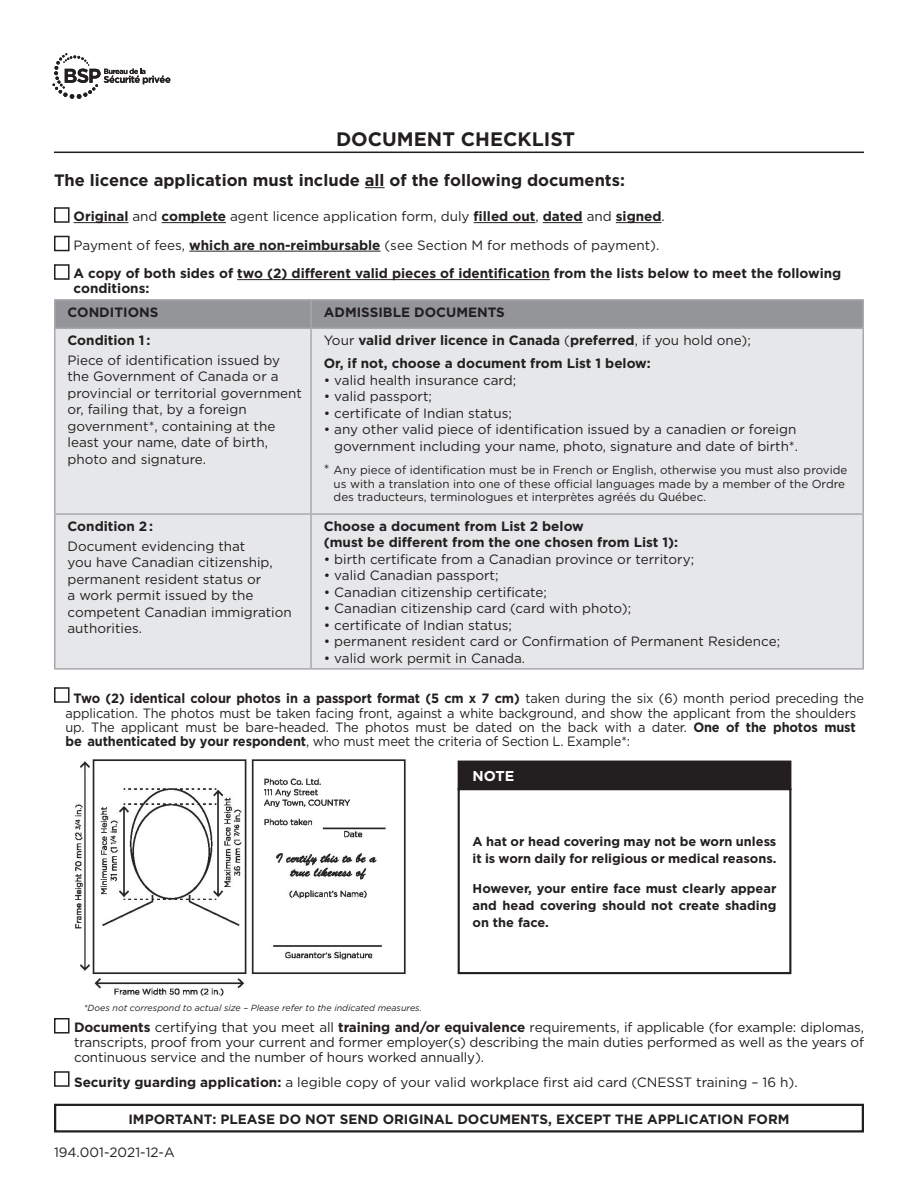
<style>
.page{position:relative;width:918px;height:1188px;background:#fff}
.page>*{position:absolute;margin:0;border:0;box-sizing:border-box;transform-origin:0 0}
.Paragraph_Style_1{font:700 19.5px "Gotham";color:#231f20}
.S-T{font:700 16.5px "Gotham";color:#231f20}
.Texte_corps{font:700 14.25px "Gotham";color:#fff}
.Texte_corps-2{font:13.5px/16.5px "Gotham";color:#231f20}
.Texte_corps-3{font:13.5px/14.5px "Gotham";color:#231f20;scale:.95 1}
.Texte_corps-4{font:700 13.5px/15px "Gotham";color:#231f20}
.S-T-2{font:700 13.5px "Gotham";color:#231f20}
.Texte_corps-5{font:700 12.9px/17.1px "Gotham";color:#231f20}
.Texte_corps-6{font:11.7px/13.5px "Gotham";color:#231f20}
.t1{font:italic 8.85px "Gotham";color:#231f20}
.s1{font-weight:700}
.s2{font-weight:400}
.s3{font-size:13.5px}
</style>
<div class="page">
<svg style="left:52px;top:53px;width:118px;height:46px"></svg>
<hr style="left:54px;top:152px;width:810px;height:1px;background:#231f20">
<svg style="left:365px;top:187px;width:20px;height:1px"></svg>
<hr style="left:74px;top:222px;width:54px;height:1px;background:#231f20">
<hr style="left:162px;top:222px;width:64px;height:1px;background:#231f20">
<hr style="left:474px;top:222px;width:61px;height:1px;background:#231f20">
<hr style="left:543px;top:222px;width:40px;height:1px;background:#231f20">
<hr style="left:616px;top:222px;width:46px;height:1px;background:#231f20">
<hr style="left:189px;top:251px;width:192px;height:1px;background:#231f20">
<hr style="left:237px;top:279px;width:313px;height:1px;background:#231f20">
<div style="left:54px;top:207px;width:16px;height:16px;border:2px solid #231f20"></div>
<div style="left:54px;top:236px;width:16px;height:15px;border:2px solid #231f20"></div>
<div style="left:54px;top:264px;width:16px;height:16px;border:2px solid #231f20"></div>
<div style="left:56px;top:301px;width:806px;height:27px;background:#939598"></div>
<div style="left:56px;top:329px;width:806px;height:339px;background:#e6e7e9"></div>
<hr style="left:54px;top:299px;width:257px;height:2px;background:#a8a9ad">
<hr style="left:54px;top:301px;width:2px;height:27px;background:#a8a9ad">
<hr style="left:311px;top:299px;width:553px;height:2px;background:#a8a9ad">
<hr style="left:310px;top:301px;width:2px;height:27px;background:#a8a9ad">
<hr style="left:862px;top:301px;width:2px;height:27px;background:#a8a9ad">
<hr style="left:54px;top:328px;width:257px;height:1px;background:#a8a9ad">
<hr style="left:54px;top:329px;width:2px;height:184px;background:#a8a9ad">
<hr style="left:311px;top:328px;width:553px;height:1px;background:#a8a9ad">
<hr style="left:310px;top:329px;width:2px;height:184px;background:#a8a9ad">
<hr style="left:862px;top:329px;width:2px;height:184px;background:#a8a9ad">
<hr style="left:54px;top:513px;width:257px;height:2px;background:#a8a9ad">
<hr style="left:54px;top:515px;width:2px;height:153px;background:#a8a9ad">
<hr style="left:311px;top:513px;width:553px;height:2px;background:#a8a9ad">
<hr style="left:310px;top:515px;width:2px;height:153px;background:#a8a9ad">
<hr style="left:862px;top:515px;width:2px;height:153px;background:#a8a9ad">
<hr style="left:54px;top:668px;width:257px;height:2px;background:#a8a9ad">
<hr style="left:311px;top:668px;width:553px;height:2px;background:#a8a9ad">
<div style="left:54px;top:687px;width:16px;height:16px;border:2px solid #231f20"></div>
<img style="left:75px;top:759px;width:331px;height:237px">
<div style="left:458px;top:788px;width:333px;height:186px;border:2px solid #231f20"></div>
<div style="left:459px;top:762px;width:331px;height:27px;background:#231f20"></div>
<div style="left:458px;top:761px;width:333px;height:29px;border:2px solid #231f20"></div>
<div style="left:54px;top:1018px;width:16px;height:16px;border:2px solid #231f20"></div>
<div style="left:54px;top:1071px;width:16px;height:16px;border:2px solid #231f20"></div>
<div style="left:54px;top:1104px;width:810px;height:29px;border:2px solid #231f20"></div>
<p class="Paragraph_Style_1" style="left:336px;top:126px;width:241px">DOCUMENT CHECKLIST</p>
<p class="S-T" style="left:54px;top:169px;width:572px">The licence application must include all of the following documents:</p>
<p class="Texte_corps-2" style="left:74px;top:208px;width:593px"><span class="s1">Original</span> and <span class="s1">complete</span> agent licence application form, duly <span class="s1">filled out</span>, <span class="s1">dated</span> and <span class="s1">signed</span>.</p>
<p class="Texte_corps-2" style="left:74px;top:236px;width:587px">Payment of fees, <span class="s1">which are non-reimbursable</span> (see Section M for methods of payment).</p>
<p class="Texte_corps-4" style="left:74px;top:266px;width:769px">A copy of both sides of two (2) different valid pieces of identification from the lists below to meet the following conditions:</p>
<p class="S-T-2" style="left:68px;top:303px;width:92px">CONDITIONS</p>
<p class="S-T-2" style="left:324px;top:303px;width:183px">ADMISSIBLE DOCUMENTS</p>
<p class="Texte_corps-4" style="left:68px;top:333px;width:84px">Condition 1 :</p>
<p class="Texte_corps-2" style="left:68px;top:351px;width:236px">Piece of identification issued by the Government of Canada or a provincial or territorial government or, failing that, by a foreign government*, containing at the least your name, date of birth, photo and signature.</p>
<p class="Texte_corps-4" style="left:324px;top:333px;width:429px"><span class="s2">Your</span> valid driver licence in Canada <span class="s2">(</span>preferred<span class="s2">, if you hold one);</span></p>
<p class="Texte_corps-4" style="left:324px;top:356px;width:329px">Or, if not, choose a document from List 1 below:</p>
<p class="Texte_corps-2" style="left:324px;top:371px;width:194px">• valid health insurance card;</p>
<p class="Texte_corps-2" style="left:324px;top:388px;width:110px">• valid passport;</p>
<p class="Texte_corps-2" style="left:324px;top:404px;width:190px">• certificate of Indian status;</p>
<p class="Texte_corps-2" style="left:324px;top:421px;width:476px;text-align:right">• any other valid piece of identification issued by a canadien or foreign government including your name, photo, signature and date of birth*.</p>
<p class="Texte_corps-6" style="left:334px;top:463px;width:515px;text-indent:-10px"><span class="s3">*</span> Any piece of identification must be in French or English, otherwise you must also provide us with a translation into one of these official languages made by a member of the Ordre des traducteurs, terminologues et interprètes agréés du Québec.</p>
<p class="Texte_corps-4" style="left:324px;top:518px;width:356px;line-height:16.5px">Choose a document from List 2 below<br>(must be different from the one chosen from List 1):</p>
<p class="Texte_corps-2" style="left:324px;top:551px;width:372px">• birth certificate from a Canadian province or territory;</p>
<p class="Texte_corps-2" style="left:324px;top:567px;width:176px">• valid Canadian passport;</p>
<p class="Texte_corps-2" style="left:324px;top:584px;width:225px">• Canadian citizenship certificate;</p>
<p class="Texte_corps-2" style="left:324px;top:600px;width:309px">• Canadian citizenship card (card with photo);</p>
<p class="Texte_corps-2" style="left:324px;top:617px;width:190px">• certificate of Indian status;</p>
<p class="Texte_corps-2" style="left:324px;top:633px;width:458px">• permanent resident card or Confirmation of Permanent Residence;</p>
<p class="Texte_corps-2" style="left:324px;top:650px;width:203px">• valid work permit in Canada.</p>
<p class="Texte_corps-3" style="left:65px;top:690px;width:842px;text-indent:8px"><span class="s1">Two (2) identical colour photos in a passport format (5 cm x 7 cm)</span> taken during the six (6) month period preceding the application. The photos must be taken facing front, against a white background, and show the applicant from the shoulders up. The applicant must be bare-headed. The photos must be dated on the back with a dater. <span class="s1">One of the photos must be authenticated by your respondent</span>, who must meet the criteria of Section L. Example*:</p>
<p class="Texte_corps-4" style="left:68px;top:519px;width:87px">Condition 2 :</p>
<p class="Texte_corps-2" style="left:68px;top:537px;width:226px">Document evidencing that<br>you have Canadian citizenship, permanent resident status or<br>a work permit issued by the competent Canadian immigration authorities.</p>
<p class="Texte_corps" style="left:473px;top:767px;width:43px">NOTE</p>
<p class="t1" style="left:84px;top:1002px;width:340px">*Does not correspond to actual size – Please refer to the indicated measures.</p>
<p class="Texte_corps-5" style="left:473px;top:832px;width:305px">A hat or head covering may not be worn unless it is worn daily for religious or medical reasons.</p>
<p class="Texte_corps-5" style="left:473px;top:879px;width:305px;text-align:justify">However, your entire face must clearly appear and head covering should not create shading on the face.</p>
<p class="Texte_corps-2" style="left:74px;top:1019px;width:791px;line-height:15px;text-align:justify"><span class="s1">Documents</span> certifying that you meet all <span class="s1">training and/or equivalence</span> requirements, if applicable (for example: diplomas, transcripts, proof from your current and former employer(s) describing the main duties performed as well as the years of continuous service and the number of hours worked annually).</p>
<p class="Texte_corps-2" style="left:74px;top:1073px;width:725px"><span class="s1">Security guarding application:</span> a legible copy of your valid workplace first aid card (CNESST training – 16 h).</p>
<p class="Texte_corps-4" style="left:128px;top:1111px;width:663px">IMPORTANT: PLEASE DO NOT SEND ORIGINAL DOCUMENTS, EXCEPT THE APPLICATION FORM</p>
<p class="Texte_corps-2" style="left:54px;top:1143px;width:122px">194.001-2021-12-A</p>
</div>
